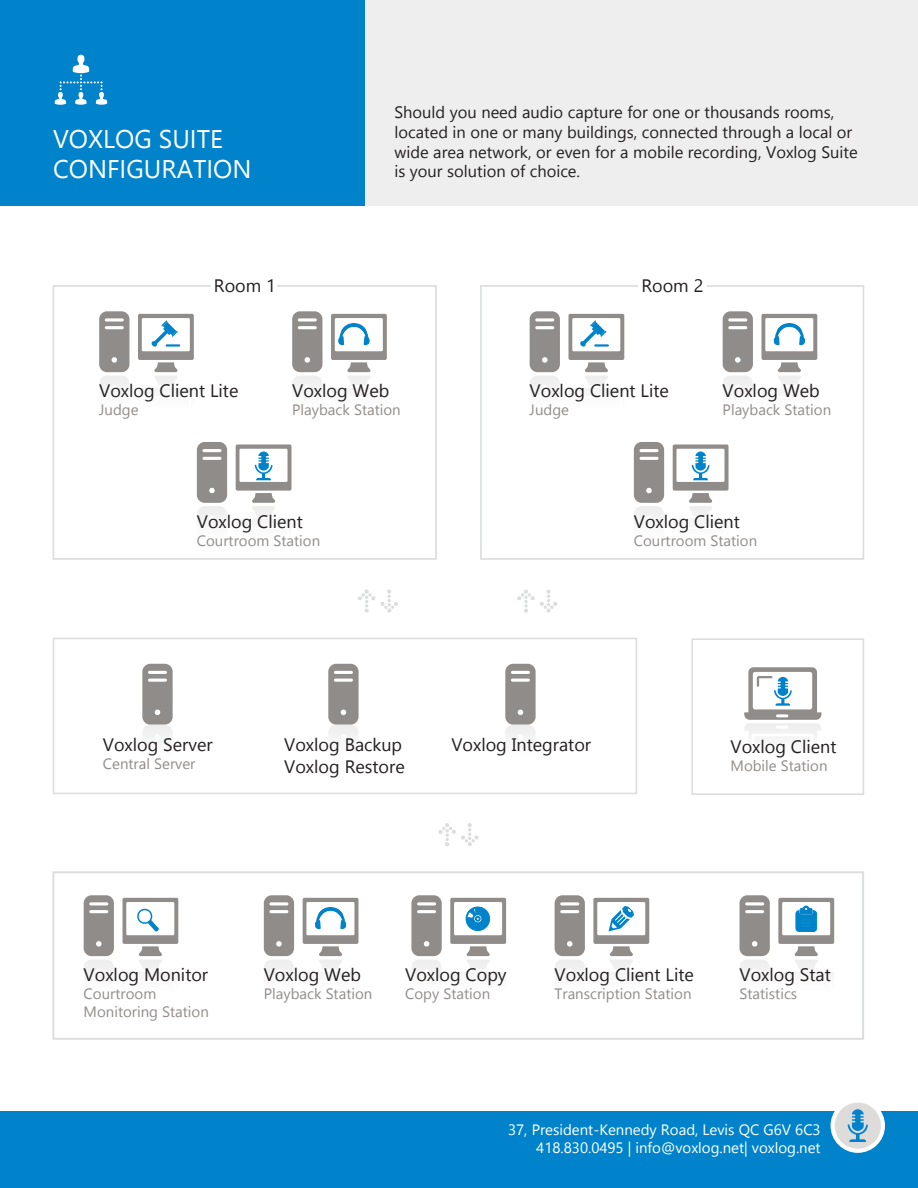
<style>
.page{position:relative;width:918px;height:1188px;background:#fff}
.page>*{position:absolute;margin:0;border:0;box-sizing:border-box;transform-origin:0 0}
.t1{font:25.5px/30.6px "Nirmala UI";color:#fff}
.t2{font:18px/21.6px "Gadugi";color:#231f20}
.t3{font:16.5px/19.8px "Gadugi";color:#231f20}
.t4{font:15px/18px "Gadugi";color:#908c8a}
.t5{font:15px/18px "Gadugi";color:#fff;text-align:right}
</style>
<div class="page">
<div style="left:0;top:1112px;width:918px;height:76px;background:#0083ca"></div>
<div style="left:831px;top:1098px;width:54px;height:55px;background:#fff;border-radius:50%"></div>
<div style="left:835px;top:1103px;width:46px;height:46px;background:#dedbdb;border-radius:50%"></div>
<svg style="left:848px;top:1109px;width:20px;height:33px"></svg>
<div style="left:0;top:0;width:367px;height:205px;background:#0083ca"></div>
<div style="left:366px;top:0;width:552px;height:205px;background:#eeeeef"></div>
<svg style="left:55px;top:55px;width:52px;height:50px"></svg>
<div style="left:53px;top:285px;width:384px;height:275px;border:2px solid #dcdddf"></div>
<div style="left:691px;top:638px;width:173px;height:157px;border:2px solid #dcdddf"></div>
<svg style="left:197px;top:442px;width:95px;height:80px"></svg>
<svg style="left:292px;top:311px;width:95px;height:80px"></svg>
<div style="left:480px;top:285px;width:384px;height:275px;border:2px solid #dcdddf"></div>
<svg style="left:634px;top:442px;width:95px;height:80px"></svg>
<svg style="left:505px;top:664px;width:31px;height:76px"></svg>
<div style="left:53px;top:638px;width:584px;height:156px;border:2px solid #dcdddf"></div>
<svg style="left:328px;top:664px;width:31px;height:76px"></svg>
<svg style="left:142px;top:664px;width:31px;height:76px"></svg>
<svg style="left:530px;top:311px;width:94px;height:80px"></svg>
<hr style="left:594px;top:344px;width:15px;height:3px;background:#0083ca">
<svg style="left:99px;top:311px;width:95px;height:80px"></svg>
<hr style="left:166px;top:344px;width:14px;height:3px;background:#0083ca">
<svg style="left:723px;top:311px;width:94px;height:80px"></svg>
<svg style="left:264px;top:895px;width:94px;height:80px"></svg>
<svg style="left:744px;top:667px;width:77px;height:72px"></svg>
<div style="left:52px;top:871px;width:812px;height:169px;border:2px solid #dcdddf"></div>
<svg style="left:84px;top:895px;width:94px;height:80px"></svg>
<svg style="left:411px;top:895px;width:95px;height:80px"></svg>
<svg style="left:740px;top:895px;width:94px;height:80px"></svg>
<svg style="left:555px;top:895px;width:94px;height:80px"></svg>
<svg style="left:358px;top:589px;width:40px;height:24px"></svg>
<svg style="left:517px;top:589px;width:40px;height:24px"></svg>
<svg style="left:438px;top:823px;width:41px;height:23px"></svg>
<div style="left:638px;top:277px;width:68px;height:19px;background:#fff"></div>
<div style="left:211px;top:277px;width:66px;height:19px;background:#fff"></div>
<h1 class="t1" style="left:53px;top:122px;width:200px">VOXLOG SUITE<br>CONFIGURATION</h1>
<p class="t3" style="left:394px;top:102px;width:465px">Should you need audio capture for one or thousands rooms, located in one or many buildings, connected through a local or wide area network, or even for a mobile recording, Voxlog Suite is your solution of choice.</p>
<p class="t2" style="left:214px;top:274px;width:63px">Room 1</p>
<p class="t2" style="left:99px;top:380px;width:141px">Voxlog Client Lite</p>
<p class="t4" style="left:99px;top:400px;width:41px">Judge</p>
<p class="t2" style="left:292px;top:380px;width:99px">Voxlog Web</p>
<p class="t4" style="left:292px;top:400px;width:110px">Playback Station</p>
<p class="t2" style="left:641px;top:274px;width:63px">Room 2</p>
<p class="t2" style="left:530px;top:380px;width:141px">Voxlog Client Lite</p>
<p class="t4" style="left:530px;top:400px;width:41px">Judge</p>
<p class="t2" style="left:723px;top:380px;width:99px">Voxlog Web</p>
<p class="t4" style="left:723px;top:400px;width:110px">Playback Station</p>
<p class="t2" style="left:197px;top:510px;width:107px">Voxlog Client</p>
<p class="t4" style="left:197px;top:531px;width:125px">Courtroom Station</p>
<p class="t2" style="left:634px;top:510px;width:107px">Voxlog Client</p>
<p class="t4" style="left:634px;top:531px;width:125px">Courtroom Station</p>
<p class="t2" style="left:103px;top:734px;width:111px">Voxlog Server</p>
<p class="t2" style="left:451px;top:734px;width:141px">Voxlog Integrator</p>
<p class="t4" style="left:103px;top:755px;width:94px">Central Server</p>
<p class="t2" style="left:284px;top:734px;width:122px">Voxlog Backup<br>Voxlog Restore</p>
<p class="t2" style="left:731px;top:736px;width:107px">Voxlog Client</p>
<p class="t4" style="left:731px;top:757px;width:98px">Mobile Station</p>
<p class="t2" style="left:84px;top:964px;width:126px">Voxlog Monitor</p>
<p class="t4" style="left:84px;top:984px;width:127px">Courtroom<br>Monitoring Station</p>
<p class="t2" style="left:264px;top:964px;width:99px">Voxlog Web</p>
<p class="t4" style="left:264px;top:984px;width:110px">Playback Station</p>
<p class="t2" style="left:405px;top:964px;width:103px">Voxlog Copy</p>
<p class="t4" style="left:405px;top:984px;width:86px">Copy Station</p>
<p class="t2" style="left:555px;top:964px;width:141px">Voxlog Client Lite</p>
<p class="t4" style="left:555px;top:984px;width:138px">Transcription Station</p>
<p class="t2" style="left:740px;top:964px;width:93px">Voxlog Stat</p>
<p class="t4" style="left:740px;top:984px;width:59px">Statistics</p>
<p class="t5" style="left:508px;top:1121px;width:314px">37, President-Kennedy Road, Levis QC G6V 6C3<br>418.830.0495 | info@voxlog.net| voxlog.net</p>
</div>
